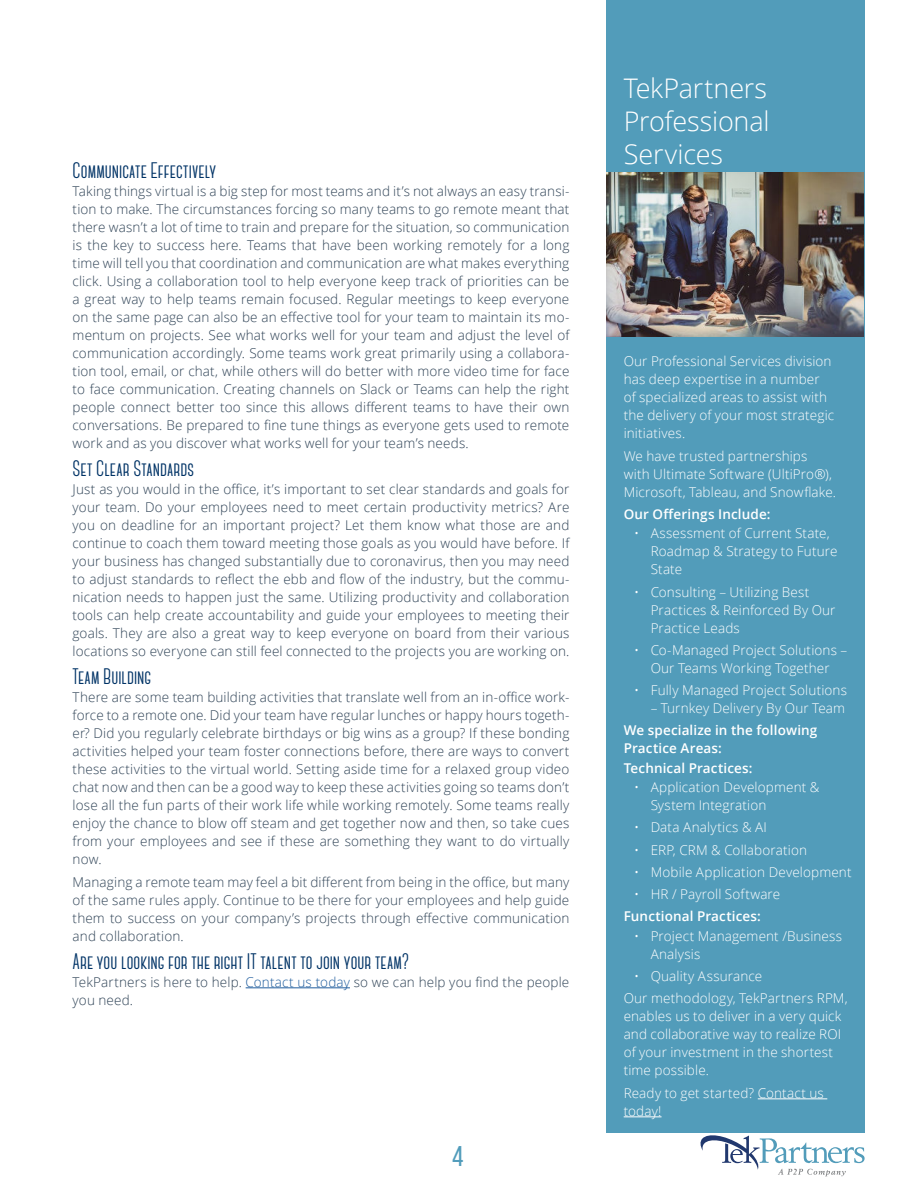
<style>
.page{position:relative;width:918px;height:1188px;background:#fff}
.page>*{position:absolute;margin:0;border:0;box-sizing:border-box;transform-origin:0 0}
.t1{font:28.5px "Bebas Neue";color:#519cbb}
.t2{font:300 27px/33px "Open Sans";letter-spacing:-.01em;color:#fff;text-align:justify}
.t3{font:700 22.5px "Canter";color:#036}
.t4{font:300 13.5px/18px "Open Sans";letter-spacing:.01em;color:#2e4255;text-align:justify}
.t5{font:300 13.5px/18px "Open Sans";letter-spacing:.01em;color:#fff}
.t6{font:600 13.5px/18px "Open Sans";letter-spacing:.01em;color:#fff}
.s1{color:#215e9e}
</style>
<div class="page">
<svg style="left:700px;top:1135px;width:165px;height:41px"></svg>
<hr style="left:246px;top:987px;width:104px;height:1px;background:#215e9e">
<div style="left:606px;top:0;width:258px;height:1132px;background:#529cba"></div>
<img style="left:606px;top:173px;width:258px;height:164px">
<hr style="left:758px;top:1099px;width:69px;height:1px;background:#fff">
<hr style="left:624px;top:1117px;width:38px;height:1px;background:#fff">
<h3 class="t3" style="left:73px;top:157px;width:145px">Communicate Effectively</h3>
<p class="t4" style="left:73px;top:183px;width:498px">Taking things virtual is a big step for most teams and it’s not always an easy transi&shy;tion to make. The circumstances forcing so many teams to go remote meant that there wasn’t a lot of time to train and prepare for the situation, so communication is the key to success here. Teams that have been working remotely for a long time will tell you that coordination and communication are what makes everything click. Using a collaboration tool to help everyone keep track of priorities can be a great way to help teams remain focused. Regular meetings to keep everyone on the same page can also be an effective tool for your team to maintain its mo&shy;mentum on projects. See what works well for your team and adjust the level of communication accordingly. Some teams work great primarily using a collabora&shy;tion tool, email, or chat, while others will do better with more video time for face to face communication. Creating channels on Slack or Teams can help the right people connect better too since this allows different teams to have their own conversations. Be prepared to fine tune things as everyone gets used to remote work and as you discover what works well for your team’s needs.</p>
<h3 class="t3" style="left:73px;top:455px;width:123px">Set Clear Standards</h3>
<p class="t4" style="left:73px;top:480px;width:498px">Just as you would in the office, it’s important to set clear standards and goals for your team. Do your employees need to meet certain productivity metrics? Are you on deadline for an important project? Let them know what those are and continue to coach them toward meeting those goals as you would have before. If your business has changed substantially due to coronavirus, then you may need to adjust standards to reflect the ebb and flow of the industry, but the commu&shy;nication needs to happen just the same. Utilizing productivity and collaboration tools can help create accountability and guide your employees to meeting their goals. They are also a great way to keep everyone on board from their various locations so everyone can still feel connected to the projects you are working on.</p>
<h3 class="t3" style="left:73px;top:663px;width:80px">Team Building</h3>
<p class="t4" style="left:73px;top:688px;width:498px">There are some team building activities that translate well from an in-office work&shy;force to a remote one. Did your team have regular lunches or happy hours togeth&shy;er? Did you regularly celebrate birthdays or big wins as a group? If these bonding activities helped your team foster connections before, there are ways to convert these activities to the virtual world. Setting aside time for a relaxed group video chat now and then can be a good way to keep these activities going so teams don’t lose all the fun parts of their work life while working remotely. Some teams really enjoy the chance to blow off steam and get together now and then, so take cues from your employees and see if these are something they want to do virtually now.</p>
<p class="t4" style="left:73px;top:872px;width:498px">Managing a remote team may feel a bit different from being in the office, but many of the same rules apply. Continue to be there for your employees and help guide them to success on your company’s projects through effective communication and collaboration.</p>
<h3 class="t3" style="left:73px;top:948px;width:338px">Are you looking for the right IT talent to join your team?</h3>
<p class="t4" style="left:73px;top:974px;width:498px">TekPartners is here to help. <span class="s1">Contact us today</span> so we can help you find the people you need.</p>
<h1 class="t1" style="left:452px;top:1140px;width:13px">4</h1>
<h2 class="t2" style="left:624px;top:74px;width:147px">TekPartners Professional Services</h2>
<p class="t5" style="left:624px;top:354px;width:212px">Our Professional Services division has deep expertise in a number of specialized areas to assist with the delivery of your most strategic initiatives.</p>
<p class="t5" style="left:624px;top:448px;width:214px">We have trusted partnerships with Ultimate Software (UltiPro®),<br>Microsoft, Tableau, and Snowflake.</p>
<p class="t6" style="left:624px;top:505px;width:148px">Our Offerings Include:</p>
<p class="t5" style="left:651px;top:526px;width:188px;text-indent:-16px">• Assessment of Current State,<br>Roadmap &amp; Strategy to Future<br>State</p>
<p class="t5" style="left:651px;top:584px;width:186px;text-indent:-16px">• Consulting – Utilizing Best<br>Practices &amp; Reinforced By Our<br>Practice Leads</p>
<p class="t5" style="left:634px;top:642px;width:215px;text-align:center">• Co-Managed Project Solutions –<br>Our Teams Working Together</p>
<p class="t5" style="left:634px;top:682px;width:214px">• Fully Managed Project Solutions</p>
<p class="t5" style="left:651px;top:700px;width:196px">– Turnkey Delivery By Our Team</p>
<p class="t6" style="left:624px;top:721px;width:195px">We specialize in the following<br>Practice Areas:</p>
<p class="t6" style="left:624px;top:759px;width:130px">Technical Practices:</p>
<p class="t5" style="left:651px;top:780px;width:170px;text-indent:-16px">• Application Development &amp;<br>System Integration</p>
<p class="t5" style="left:634px;top:820px;width:134px">• Data Analytics &amp; AI</p>
<p class="t5" style="left:634px;top:842px;width:174px">• ERP, CRM &amp; Collaboration</p>
<p class="t5" style="left:634px;top:864px;width:219px">• Mobile Application Development</p>
<p class="t5" style="left:634px;top:887px;width:148px">• HR / Payroll Software</p>
<p class="t6" style="left:624px;top:907px;width:139px">Functional Practices:</p>
<p class="t5" style="left:651px;top:928px;width:193px;text-indent:-16px">• Project Management /Business<br>Analysis</p>
<p class="t5" style="left:624px;top:967px;width:226px;line-height:22.2px;text-indent:11px">• Quality Assurance<br>Our methodology, TekPartners RPM,</p>
<p class="t5" style="left:624px;top:1009px;width:219px">enables us to deliver in a very quick and collaborative way to realize ROI of your investment in the shortest time possible.</p>
<p class="t5" style="left:624px;top:1085px;width:202px">Ready to get started? Contact us today!</p>
</div>
